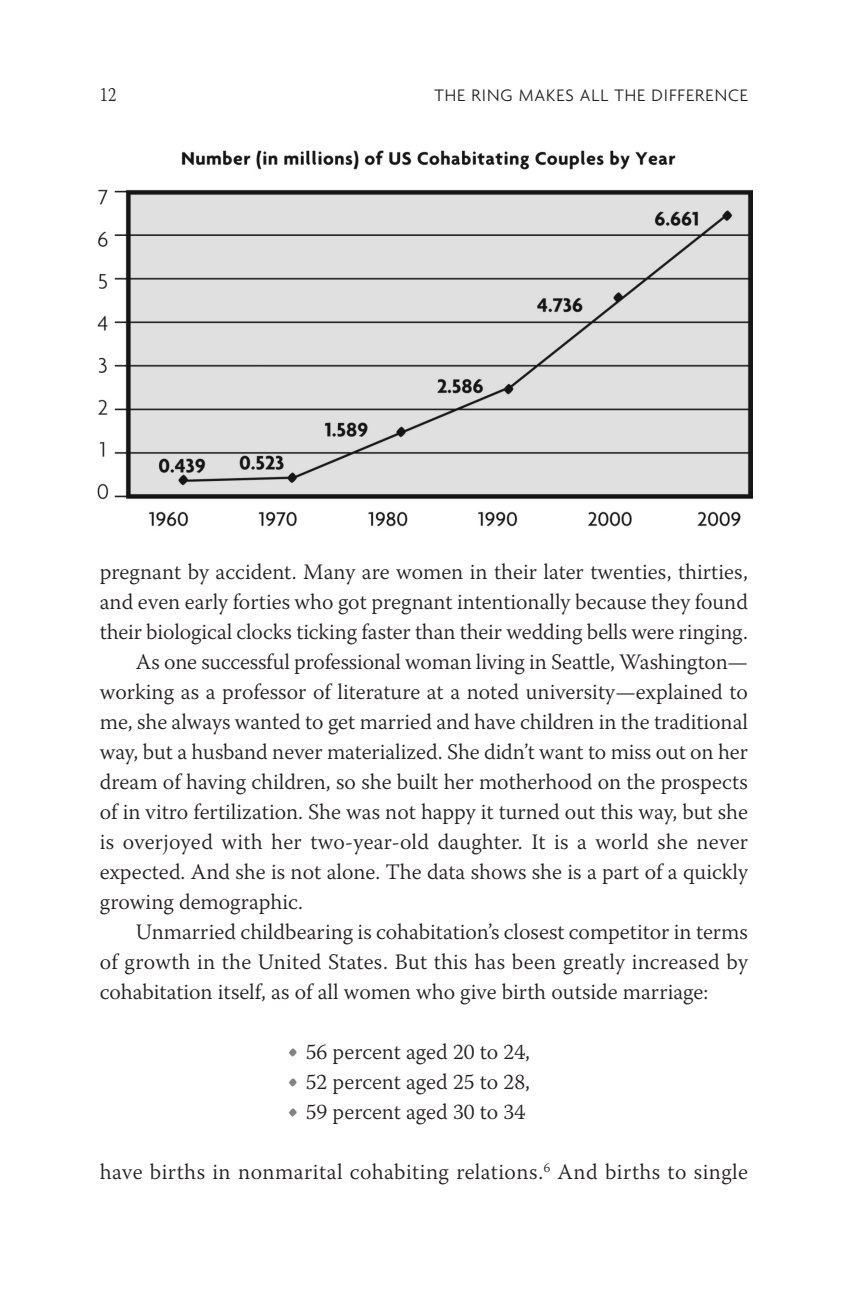
<style>
.page{position:relative;width:854px;height:1292px;background:#fff}
.page>*{position:absolute;margin:0;border:0;box-sizing:border-box;transform-origin:0 0}
.t1{font:300 22px "Warnock Pro";color:#231f20}
.t2{font:300 22px "Warnock Pro";letter-spacing:.02em;color:#231f20}
.t3{font:300 20px "Warnock Pro";color:#231f20;scale:.85 1}
.t4{font:300 18px "Agenda";letter-spacing:.05em;color:#231f20}
.s1{font-size:30px;color:#808285}
</style>
<div class="page">
<svg style="left:97px;top:150px;width:656px;height:377px"></svg>
<p class="t3" style="left:100px;top:86px;width:21px">12</p>
<p class="t4" style="left:435px;top:84px;width:315px">THE RING MAKES ALL THE DIFFERENCE</p>
<p class="t1" style="left:100px;top:563px;width:649px">pregnant by accident. Many are women in their later twenties, thirties,</p>
<p class="t1" style="left:100px;top:593px;width:649px">and even early forties who got pregnant intentionally because they found</p>
<p class="t1" style="left:100px;top:623px;width:650px">their biological clocks ticking faster than their wedding bells were ringing.</p>
<p class="t1" style="left:136px;top:653px;width:614px">As one successful professional woman living in Seattle, Washington—</p>
<p class="t1" style="left:100px;top:683px;width:649px">working as a professor of literature at a noted university—explained to</p>
<p class="t1" style="left:100px;top:713px;width:649px">me, she always wanted to get married and have children in the traditional</p>
<p class="t1" style="left:100px;top:743px;width:649px">way, but a husband never materialized. She didn’t want to miss out on her</p>
<p class="t1" style="left:100px;top:773px;width:650px">dream of having children, so she built her motherhood on the prospects</p>
<p class="t1" style="left:100px;top:803px;width:649px">of in vitro fertilization. She was not happy it turned out this way, but she</p>
<p class="t1" style="left:100px;top:833px;width:649px">is overjoyed with her two-year-old daughter. It is a world she never</p>
<p class="t1" style="left:100px;top:863px;width:649px">expected. And she is not alone. The data shows she is a part of a quickly</p>
<p class="t1" style="left:100px;top:893px;width:205px">growing demographic.</p>
<p class="t1" style="left:136px;top:923px;width:614px">Unmarried childbearing is cohabitation’s closest competitor in terms</p>
<p class="t1" style="left:100px;top:953px;width:649px">of growth in the United States. But this has been greatly increased by</p>
<p class="t1" style="left:100px;top:983px;width:610px">cohabitation itself, as of all women who give birth outside marriage:</p>
<p class="t1" style="left:287px;top:1043px;width:244px"><span class="s1">•</span> 56 percent aged 20 to 24,</p>
<p class="t1" style="left:287px;top:1073px;width:244px"><span class="s1">•</span> 52 percent aged 25 to 28,</p>
<p class="t1" style="left:287px;top:1103px;width:240px"><span class="s1">•</span> 59 percent aged 30 to 34</p>
<p class="t2" style="left:100px;top:1163px;width:650px">have births in nonmarital cohabiting relations.<sup>6</sup> And births to single</p>
</div>
